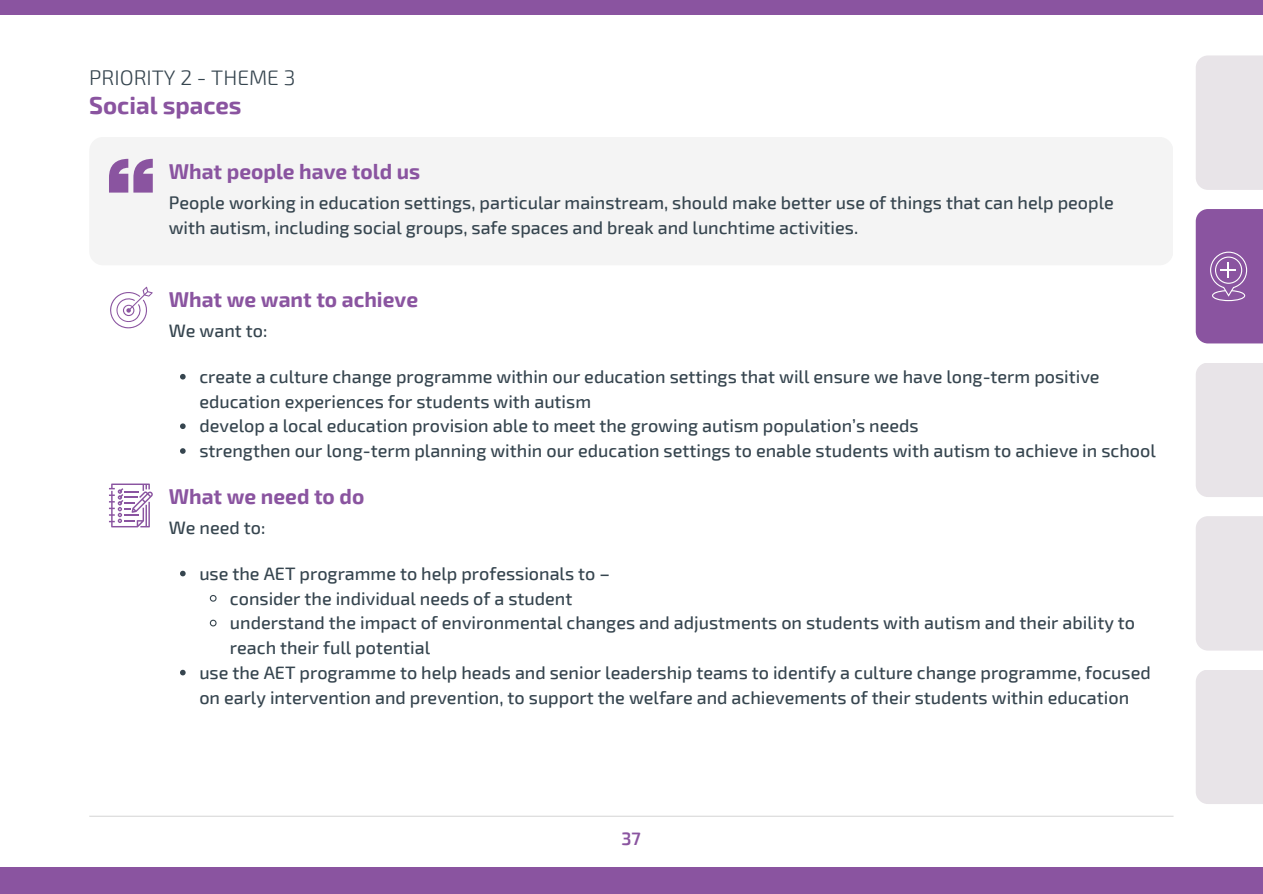
<style>
.page{position:relative;width:1263px;height:894px;background:#fff}
.page>*{position:absolute;margin:0;border:0;box-sizing:border-box;transform-origin:0 0}
.t1{font:700 24px "Exo 2";color:#8a54a0}
.t2{font:700 21px "Exo 2";color:#8a54a0}
.t3{font:300 21px "Exo 2";color:#36454f}
.t4{font:500 18px/24.8px "Exo 2";color:#36454f}
.t5{font:600 18px "Exo 2";color:#8a54a0}
</style>
<div class="page">
<div style="left:0;top:867px;width:1263px;height:26px;background:#8a54a0"></div>
<div style="left:0;top:0;width:1263px;height:15px;background:#8a54a0"></div>
<hr style="left:89px;top:815px;width:1084px;height:1px;background:#d9d9d9">
<div style="left:1196px;top:55px;width:67px;height:135px;background:#e8e4e8"></div>
<div style="left:1196px;top:209px;width:67px;height:134px;background:#8a54a0"></div>
<div style="left:1196px;top:362px;width:67px;height:135px;background:#e8e4e8"></div>
<div style="left:1196px;top:516px;width:67px;height:134px;background:#e8e4e8"></div>
<div style="left:1196px;top:669px;width:67px;height:134px;background:#e8e4e8"></div>
<svg style="left:1210px;top:251px;width:37px;height:50px"></svg>
<div style="left:89px;top:137px;width:1084px;height:128px;background:#f4f4f4;border-radius:14px"></div>
<svg style="left:109px;top:159px;width:44px;height:33px"></svg>
<svg style="left:110px;top:286px;width:43px;height:42px"></svg>
<svg style="left:180px;top:374px;width:6px;height:5px"></svg>
<svg style="left:180px;top:423px;width:6px;height:6px"></svg>
<svg style="left:180px;top:448px;width:6px;height:5px"></svg>
<svg style="left:180px;top:570px;width:6px;height:6px"></svg>
<svg style="left:209px;top:595px;width:8px;height:7px"></svg>
<svg style="left:209px;top:619px;width:8px;height:8px"></svg>
<svg style="left:180px;top:669px;width:6px;height:6px"></svg>
<svg style="left:109px;top:483px;width:44px;height:44px"></svg>
<p class="t3" style="left:89px;top:64px;width:208px">PRIORITY 2 - THEME 3</p>
<p class="t1" style="left:89px;top:90px;width:154px">Social spaces</p>
<p class="t2" style="left:169px;top:158px;width:253px">What people have told us</p>
<p class="t4" style="left:169px;top:189px;width:947px">People working in education settings, particular mainstream, should make better use of things that can help people with autism, including social groups, safe spaces and break and lunchtime activities.</p>
<p class="t2" style="left:169px;top:286px;width:251px">What we want to achieve</p>
<p class="t4" style="left:169px;top:317px;width:100px">We want to:</p>
<p class="t4" style="left:199px;top:363px;width:902px">create a culture change programme within our education settings that will ensure we have long-term positive education experiences for students with autism</p>
<p class="t4" style="left:199px;top:412px;width:721px">develop a local education provision able to meet the growing autism population’s needs</p>
<p class="t4" style="left:199px;top:437px;width:958px">strengthen our long-term planning within our education settings to enable students with autism to achieve in school</p>
<p class="t2" style="left:169px;top:482px;width:197px">What we need to do</p>
<p class="t4" style="left:169px;top:514px;width:98px">We need to:</p>
<p class="t4" style="left:199px;top:560px;width:412px">use the AET programme to help professionals to –</p>
<p class="t4" style="left:230px;top:584px;width:344px">consider the individual needs of a student</p>
<p class="t4" style="left:230px;top:609px;width:907px">understand the impact of environmental changes and adjustments on students with autism and their ability to reach their full potential</p>
<p class="t4" style="left:199px;top:659px;width:953px">use the AET programme to help heads and senior leadership teams to identify a culture change programme, focused on early intervention and prevention, to support the welfare and achievements of their students within education</p>
<p class="t5" style="left:622px;top:826px;width:21px">37</p>
</div>
